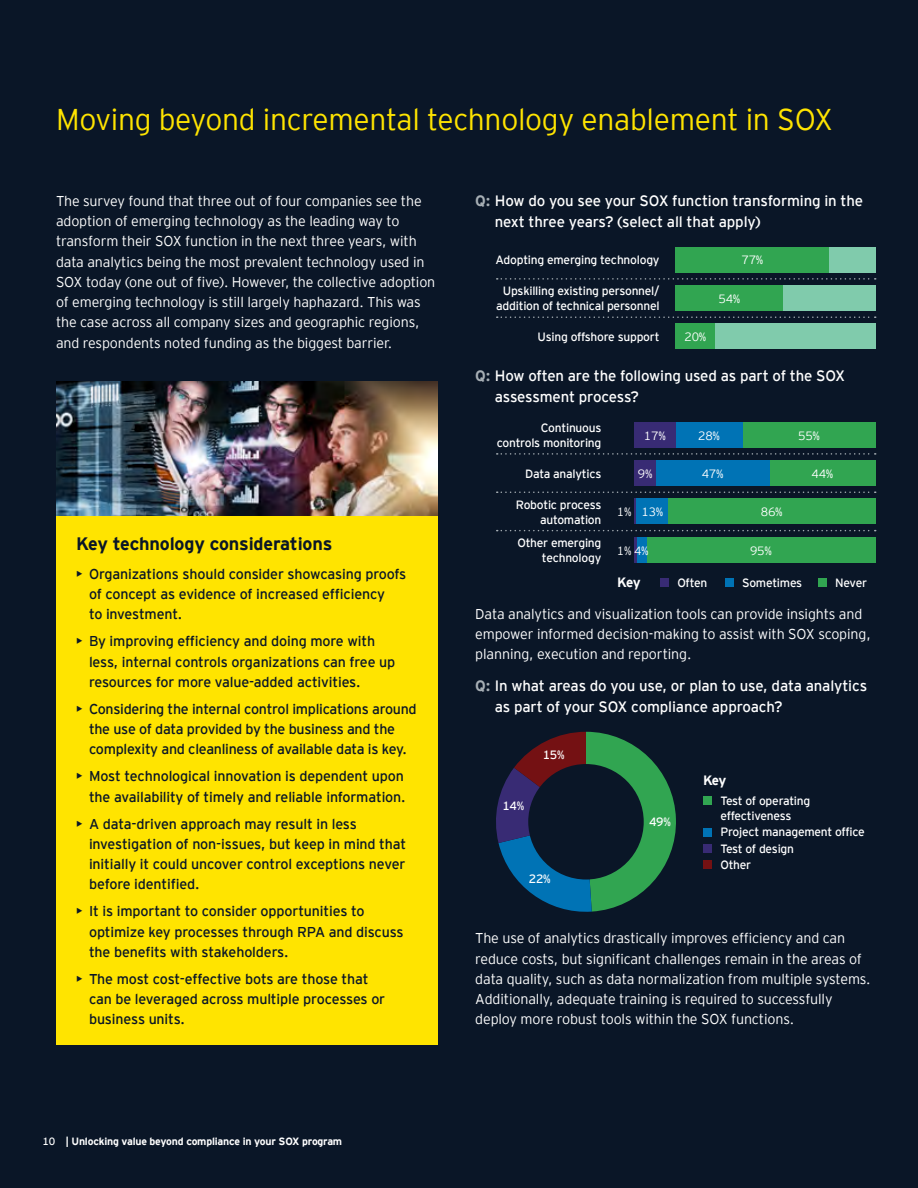
<style>
.page{position:relative;width:918px;height:1188px;background:#0a1627}
.page>*{position:absolute;margin:0;border:0;box-sizing:border-box;transform-origin:0 0}
.t1{font:300 30px "EY Interstate";letter-spacing:-.01em;color:#ffe400}
.t2{font:700 18px "EY Interstate";letter-spacing:-.01em;color:#0a1627}
.t3{font:15px/20.2px "EY Interstate";letter-spacing:-.01em;color:#fff}
.t4{font:300 14.25px/20.2px "EY Interstate";letter-spacing:-.01em;color:#fff}
.t5{font:14.25px/20.2px "EY Interstate";letter-spacing:-.01em;color:#0a1627}
.t6{font:700 13.5px "EY Interstate";letter-spacing:-.055em;color:#fff}
.t7{font:12px/15px "EY Interstate";letter-spacing:-.02em;color:#fff;text-align:right}
.t8{font:300 12px "EY Interstate";letter-spacing:-.02em;color:#fff}
.t9{font:700 10.5px "EY Interstate";letter-spacing:-.02em;color:#fff}
.s1{font-weight:700;color:#a7afb5}
.s2{font-weight:400}
</style>
<div class="page">
<div style="left:818px;top:578px;width:8px;height:9px;background:#31a551"></div>
<div style="left:725px;top:578px;width:8px;height:9px;background:#0073b5"></div>
<div style="left:660px;top:578px;width:8px;height:9px;background:#382b74"></div>
<svg style="left:497px;top:453px;width:379px;height:2px"></svg>
<svg style="left:497px;top:492px;width:379px;height:1px"></svg>
<svg style="left:497px;top:530px;width:379px;height:1px"></svg>
<div style="left:743px;top:422px;width:132px;height:25px;background:#31a551"></div>
<div style="left:675px;top:422px;width:68px;height:25px;background:#0073b5"></div>
<div style="left:634px;top:422px;width:41px;height:25px;background:#382b74"></div>
<div style="left:769px;top:460px;width:106px;height:26px;background:#31a551"></div>
<div style="left:634px;top:460px;width:22px;height:26px;background:#382b74"></div>
<div style="left:656px;top:460px;width:113px;height:26px;background:#0073b5"></div>
<div style="left:668px;top:499px;width:207px;height:25px;background:#31a551"></div>
<hr style="left:634px;top:499px;width:3px;height:25px;background:#382b74">
<div style="left:637px;top:499px;width:31px;height:25px;background:#0073b5"></div>
<hr style="left:634px;top:537px;width:3px;height:26px;background:#382b74">
<div style="left:646px;top:537px;width:229px;height:26px;background:#31a551"></div>
<div style="left:637px;top:537px;width:9px;height:26px;background:#0073b5"></div>
<svg style="left:497px;top:278px;width:379px;height:2px"></svg>
<svg style="left:497px;top:316px;width:379px;height:2px"></svg>
<div style="left:675px;top:247px;width:154px;height:25px;background:#31a551"></div>
<div style="left:675px;top:285px;width:108px;height:26px;background:#31a551"></div>
<div style="left:675px;top:324px;width:40px;height:25px;background:#31a551"></div>
<div style="left:829px;top:247px;width:46px;height:25px;background:#80cbac"></div>
<div style="left:783px;top:285px;width:92px;height:26px;background:#80cbac"></div>
<div style="left:715px;top:324px;width:160px;height:25px;background:#80cbac"></div>
<div style="left:56px;top:515px;width:381px;height:530px;background:#ffe400"></div>
<img style="left:56px;top:381px;width:381px;height:134px">
<svg style="left:496px;top:732px;width:180px;height:180px"></svg>
<div style="left:528px;top:764px;width:116px;height:116px;background:#0a1627;border-radius:50%"></div>
<div style="left:703px;top:797px;width:8px;height:8px;background:#31a551"></div>
<div style="left:703px;top:828px;width:8px;height:8px;background:#0073b5"></div>
<div style="left:703px;top:844px;width:8px;height:9px;background:#382b74"></div>
<div style="left:703px;top:861px;width:8px;height:8px;background:#741113"></div>
<h1 class="t1" style="left:56px;top:98px;width:779px">Moving beyond incremental technology enablement in SOX</h1>
<p class="t4" style="left:56px;top:190px;width:381px">The survey found that three out of four companies see the adoption of emerging technology as the leading way to transform their SOX function in the next three years, with data analytics being the most prevalent technology used in SOX today (one out of five). However, the collective adoption of emerging technology is still largely haphazard. This was the case across all company sizes and geographic regions, and respondents noted funding as the biggest barrier.</p>
<p class="t2" style="left:76px;top:530px;width:258px">Key technology considerations</p>
<p class="t5" style="left:89px;top:563px;width:319px;text-indent:-13px">• Organizations should consider showcasing proofs of concept as evidence of increased efficiency<br>to investment.</p>
<p class="t5" style="left:89px;top:630px;width:308px;text-indent:-13px">• By improving efficiency and doing more with less, internal controls organizations can free up resources for more value-added activities.</p>
<p class="t5" style="left:89px;top:698px;width:329px;text-indent:-13px">• Considering the internal control implications around the use of data provided by the business and the complexity and cleanliness of available data is key.</p>
<p class="t5" style="left:76px;top:765px;width:331px;text-align:right">• Most technological innovation is dependent upon the availability of timely and reliable information.</p>
<p class="t5" style="left:89px;top:813px;width:319px;text-indent:-13px">• A data-driven approach may result in less investigation of non-issues, but keep in mind that initially it could uncover control exceptions never before identified.</p>
<p class="t5" style="left:89px;top:900px;width:316px;text-indent:-13px">• It is important to consider opportunities to optimize key processes through RPA and discuss the benefits with stakeholders.</p>
<p class="t5" style="left:89px;top:968px;width:298px;text-indent:-13px">• The most cost-effective bots are those that can be leveraged across multiple processes or business units.</p>
<p class="t3" style="left:495px;top:190px;width:370px;text-indent:-20px"><span class="s1">Q:</span> How do you see your SOX function transforming in the next three years? (select all that apply)</p>
<p class="t7" style="left:495px;top:252px;width:166px">Adopting emerging technology</p>
<p class="t8" style="left:742px;top:252px;width:23px">77%</p>
<p class="t8" style="left:718px;top:290px;width:23px">54%</p>
<p class="t8" style="left:684px;top:328px;width:23px">20%</p>
<p class="t7" style="left:496px;top:283px;width:165px;text-align:center">Upskilling existing personnel/ addition of technical personnel</p>
<p class="t7" style="left:538px;top:329px;width:124px">Using offshore support</p>
<p class="t3" style="left:495px;top:365px;width:352px;text-indent:-20px"><span class="s1">Q:</span> How often are the following used as part of the SOX assessment process?</p>
<p class="t7" style="left:497px;top:420px;width:106px">Continuous controls monitoring</p>
<p class="t8" style="left:644px;top:427px;width:23px">17%</p>
<p class="t8" style="left:698px;top:427px;width:23px">28%</p>
<p class="t8" style="left:798px;top:427px;width:23px">55%</p>
<p class="t7" style="left:525px;top:465px;width:78px">Data analytics</p>
<p class="t8" style="left:638px;top:465px;width:16px">9%</p>
<p class="t8" style="left:702px;top:465px;width:23px">47%</p>
<p class="t8" style="left:812px;top:465px;width:23px">44%</p>
<p class="t7" style="left:516px;top:496px;width:87px">Robotic process automation</p>
<p class="t8" style="left:642px;top:503px;width:23px">13%</p>
<p class="t8" style="left:761px;top:503px;width:23px">86%</p>
<p class="t7" style="left:517px;top:535px;width:86px">Other emerging technology</p>
<p class="t8" style="left:750px;top:542px;width:23px">95%</p>
<p class="t8" style="left:617px;top:503px;width:16px">1%</p>
<p class="t8" style="left:617px;top:542px;width:33px">1% 4%</p>
<p class="t6" style="left:617px;top:572px;width:25px">Key</p>
<p class="t7" style="left:677px;top:574px;width:31px">Often</p>
<p class="t7" style="left:742px;top:574px;width:62px">Sometimes</p>
<p class="t7" style="left:835px;top:574px;width:33px">Never</p>
<p class="t4" style="left:475px;top:603px;width:397px">Data analytics and visualization tools can provide insights and empower informed decision-making to assist with SOX scoping, planning, execution and reporting.</p>
<p class="t3" style="left:495px;top:675px;width:374px;text-indent:-20px"><span class="s1">Q:</span> In what areas do you use, or plan to use, data analytics as part of your SOX compliance approach?</p>
<p class="t7" style="left:543px;top:747px;width:23px">15%</p>
<p class="t7" style="left:502px;top:798px;width:23px">14%</p>
<p class="t7" style="left:529px;top:871px;width:23px">22%</p>
<p class="t7" style="left:649px;top:814px;width:23px">49%</p>
<p class="t6" style="left:703px;top:771px;width:25px">Key</p>
<p class="t7" style="left:720px;top:793px;width:91px;text-align:left">Test of operating effectiveness</p>
<p class="t7" style="left:720px;top:823px;width:146px;line-height:16.4px;text-align:left">Project management office<br>Test of design<br>Other</p>
<p class="t4" style="left:475px;top:927px;width:397px">The use of analytics drastically improves efficiency and can reduce costs, but significant challenges remain in the areas of data quality, such as data normalization from multiple systems.<br>Additionally, adequate training is required to successfully deploy more robust tools within the SOX functions.</p>
<p class="t9" style="left:43px;top:1133px;width:301px"><span class="s2">10</span> | Unlocking value beyond compliance in your SOX program</p>
</div>
